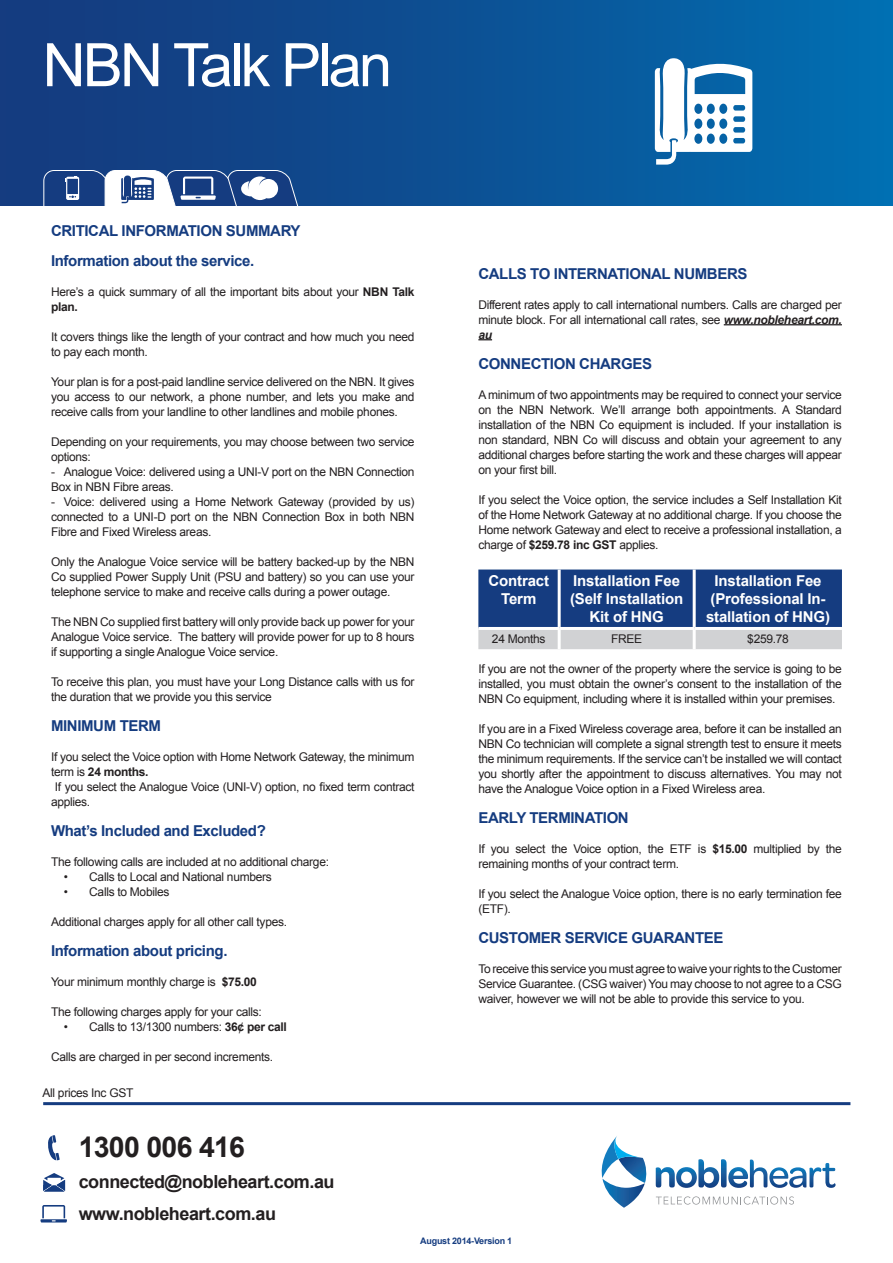
<style>
.page{position:relative;width:893px;height:1263px;background:#fff}
.page>*{position:absolute;margin:0;border:0;box-sizing:border-box;transform-origin:0 0}
.t1{font:60px "Arial";letter-spacing:-.05em;color:#fff}
.t2{font:700 28.5px "Arial";letter-spacing:-.025em;color:#231f20}
.t3{font:700 18px/32.1px "Arial";letter-spacing:-.025em;color:#231f20}
.t4{font:700 15px/30px "Arial";letter-spacing:-.025em;color:#153c80}
.t5{font:700 15px/18px "Arial";letter-spacing:-.01em;color:#fff;text-align:center}
.t6{font:12px/15px "Arial";letter-spacing:-.025em;color:#231f20;text-align:justify}
.t7{font:700 12px "Arial";letter-spacing:-.025em;color:#231f20}
.t8{font:700 9px "Arial";letter-spacing:-.025em;color:#153c80}
.s1{font-weight:700}
.s2{font-weight:400}
.s3{font-weight:700;font-style:italic}
</style>
<div class="page">
<svg style="left:48px;top:1135px;width:12px;height:25px"></svg>
<svg style="left:43px;top:1173px;width:22px;height:18px"></svg>
<hr style="left:40px;top:1219px;width:27px;height:3px;background:#153c80">
<svg style="left:42px;top:1205px;width:23px;height:16px"></svg>
<hr style="left:43px;top:1102px;width:807px;height:3px;background:#153c80">
<div style="left:0;top:0;width:893px;height:207px;background:linear-gradient(to right,#16367a,#026db0)"></div>
<svg style="left:656px;top:1159px;width:180px;height:29px"></svg>
<svg style="left:656px;top:1196px;width:138px;height:8px"></svg>
<svg style="left:602px;top:1136px;width:45px;height:72px"></svg>
<svg style="left:655px;top:58px;width:97px;height:107px"></svg>
<svg style="left:43px;top:170px;width:256px;height:37px"></svg>
<hr style="left:724px;top:324px;width:118px;height:1px;background:#231f20">
<svg style="left:478px;top:339px;width:14px;height:1px"></svg>
<svg style="left:478px;top:569px;width:364px;height:80px;background:#456295"></svg>
<hr style="left:558px;top:569px;width:3px;height:58px;background:#fff">
<hr style="left:693px;top:569px;width:3px;height:58px;background:#fff">
<hr style="left:558px;top:630px;width:3px;height:19px;background:#fff">
<hr style="left:693px;top:630px;width:3px;height:19px;background:#fff">
<hr style="left:478px;top:627px;width:81px;height:3px;background:#fff">
<hr style="left:559px;top:627px;width:135px;height:3px;background:#fff">
<hr style="left:694px;top:627px;width:148px;height:3px;background:#fff">
<h1 class="t1" style="left:43px;top:26px;width:351px">NBN Talk Plan</h1>
<p class="t4" style="left:51px;top:216px;width:251px">CRITICAL INFORMATION SUMMARY<br>Information about the service.</p>
<p class="t6" style="left:51px;top:284px;width:365px">Here’s a quick summary of all the important bits about your <span class="s1">NBN Talk plan.</span></p>
<p class="t6" style="left:51px;top:329px;width:365px">It covers things like the length of your contract and how much you need to pay each month.</p>
<p class="t6" style="left:51px;top:374px;width:365px">Your plan is for a post-paid landline service delivered on the NBN. It gives you access to our network, a phone number, and lets you make and receive calls from your landline to other landlines and mobile phones.</p>
<p class="t6" style="left:51px;top:434px;width:365px">Depending on your requirements, you may choose between two service options:</p>
<p class="t6" style="left:51px;top:464px;width:365px">- Analogue Voice: delivered using a UNI-V port on the NBN Connection<br>Box in NBN Fibre areas.</p>
<p class="t6" style="left:51px;top:494px;width:365px">- Voice: delivered using a Home Network Gateway (provided by us) connected to a UNI-D port on the NBN Connection Box in both NBN Fibre and Fixed Wireless areas.</p>
<p class="t6" style="left:51px;top:554px;width:365px">Only the Analogue Voice service will be battery backed-up by the NBN Co supplied Power Supply Unit (PSU and battery) so you can use your telephone service to make and receive calls during a power outage.</p>
<p class="t6" style="left:51px;top:614px;width:365px">The NBN Co supplied first battery will only provide back up power for your Analogue Voice service. The battery will provide power for up to 8 hours if supporting a single Analogue Voice service.</p>
<p class="t6" style="left:51px;top:674px;width:365px">To receive this plan, you must have your Long Distance calls with us for the duration that we provide you this service</p>
<p class="t4" style="left:51px;top:711px;width:112px">MINIMUM TERM</p>
<p class="t6" style="left:51px;top:749px;width:365px">If you select the Voice option with Home Network Gateway, the minimum</p>
<p class="t7" style="left:51px;top:763px;width:99px"><span class="s2">term is</span> 24 months.</p>
<p class="t6" style="left:55px;top:779px;width:361px">If you select the Analogue Voice (UNI-V) option, no fixed term contract</p>
<p class="t6" style="left:51px;top:794px;width:41px">applies.</p>
<p class="t4" style="left:51px;top:816px;width:216px">What’s Included and Excluded?</p>
<p class="t6" style="left:51px;top:854px;width:280px">The following calls are included at no additional charge:</p>
<p class="t6" style="left:64px;top:869px;width:210px">• Calls to Local and National numbers</p>
<p class="t6" style="left:64px;top:884px;width:107px">• Calls to Mobiles</p>
<p class="t6" style="left:51px;top:914px;width:238px">Additional charges apply for all other call types.</p>
<p class="t4" style="left:51px;top:936px;width:178px">Information about pricing.</p>
<p class="t6" style="left:51px;top:974px;width:207px">Your minimum monthly charge is <span class="s1">$75.00</span></p>
<p class="t6" style="left:51px;top:1004px;width:212px">The following charges apply for your calls:</p>
<p class="t6" style="left:64px;top:1019px;width:225px">• Calls to 13/1300 numbers: <span class="s1">36¢ per call</span></p>
<p class="t6" style="left:51px;top:1049px;width:224px">Calls are charged in per second increments.</p>
<p class="t6" style="left:43px;top:1086px;width:92px">All prices Inc GST</p>
<h2 class="t2" style="left:79px;top:1128px;width:168px">1300 006 416</h2>
<h3 class="t3" style="left:79px;top:1166px;width:257px">connected@nobleheart.com.au www.nobleheart.com.au</h3>
<p class="t4" style="left:478px;top:259px;width:271px">CALLS TO INTERNATIONAL NUMBERS</p>
<p class="t6" style="left:478px;top:297px;width:365px">Different rates apply to call international numbers. Calls are charged per minute block. For all international call rates, see <span class="s3">www.nobleheart.com. au</span></p>
<p class="t4" style="left:478px;top:349px;width:175px">CONNECTION CHARGES</p>
<p class="t6" style="left:478px;top:387px;width:365px">A minimum of two appointments may be required to connect your service on the NBN Network. We’ll arrange both appointments. A Standard installation of the NBN Co equipment is included. If your installation is non standard, NBN Co will discuss and obtain your agreement to any additional charges before starting the work and these charges will appear on your first bill.</p>
<p class="t6" style="left:478px;top:492px;width:365px">If you select the Voice option, the service includes a Self Installation Kit of the Home Network Gateway at no additional charge. If you choose the Home network Gateway and elect to receive a professional installation, a charge of <span class="s1">$259.78 inc GST</span> applies.</p>
<p class="t5" style="left:488px;top:573px;width:62px">Contract<br>Term</p>
<p class="t5" style="left:570px;top:573px;width:115px">Installation Fee (Self Installation<br>Kit of HNG</p>
<p class="t5" style="left:706px;top:573px;width:126px">Installation Fee (Professional In&shy;stallation of HNG)</p>
<p class="t6" style="left:492px;top:632px;width:55px">24 Months</p>
<p class="t6" style="left:611px;top:632px;width:33px">FREE</p>
<p class="t6" style="left:747px;top:632px;width:43px">$259.78</p>
<p class="t6" style="left:478px;top:662px;width:365px">If you are not the owner of the property where the service is going to be installed, you must obtain the owner’s consent to the installation of the NBN Co equipment, including where it is installed within your premises.</p>
<p class="t6" style="left:478px;top:722px;width:365px">If you are in a Fixed Wireless coverage area, before it can be installed an NBN Co technician will complete a signal strength test to ensure it meets the minimum requirements. If the service can’t be installed we will contact you shortly after the appointment to discuss alternatives. You may not have the Analogue Voice option in a Fixed Wireless area.</p>
<p class="t4" style="left:478px;top:803px;width:152px">EARLY TERMINATION</p>
<p class="t6" style="left:478px;top:842px;width:365px">If you select the Voice option, the ETF is <span class="s1">$15.00</span> multiplied by the remaining months of your contract term.</p>
<p class="t6" style="left:478px;top:887px;width:365px">If you select the Analogue Voice option, there is no early termination fee (ETF).</p>
<p class="t4" style="left:478px;top:923px;width:247px">CUSTOMER SERVICE GUARANTEE</p>
<p class="t6" style="left:478px;top:962px;width:365px">To receive this service you must agree to waive your rights to the Customer Service Guarantee. (CSG waiver) You may choose to not agree to a CSG waiver, however we will not be able to provide this service to you.</p>
<p class="t8" style="left:420px;top:1234px;width:94px">August 2014-Version 1</p>
</div>
